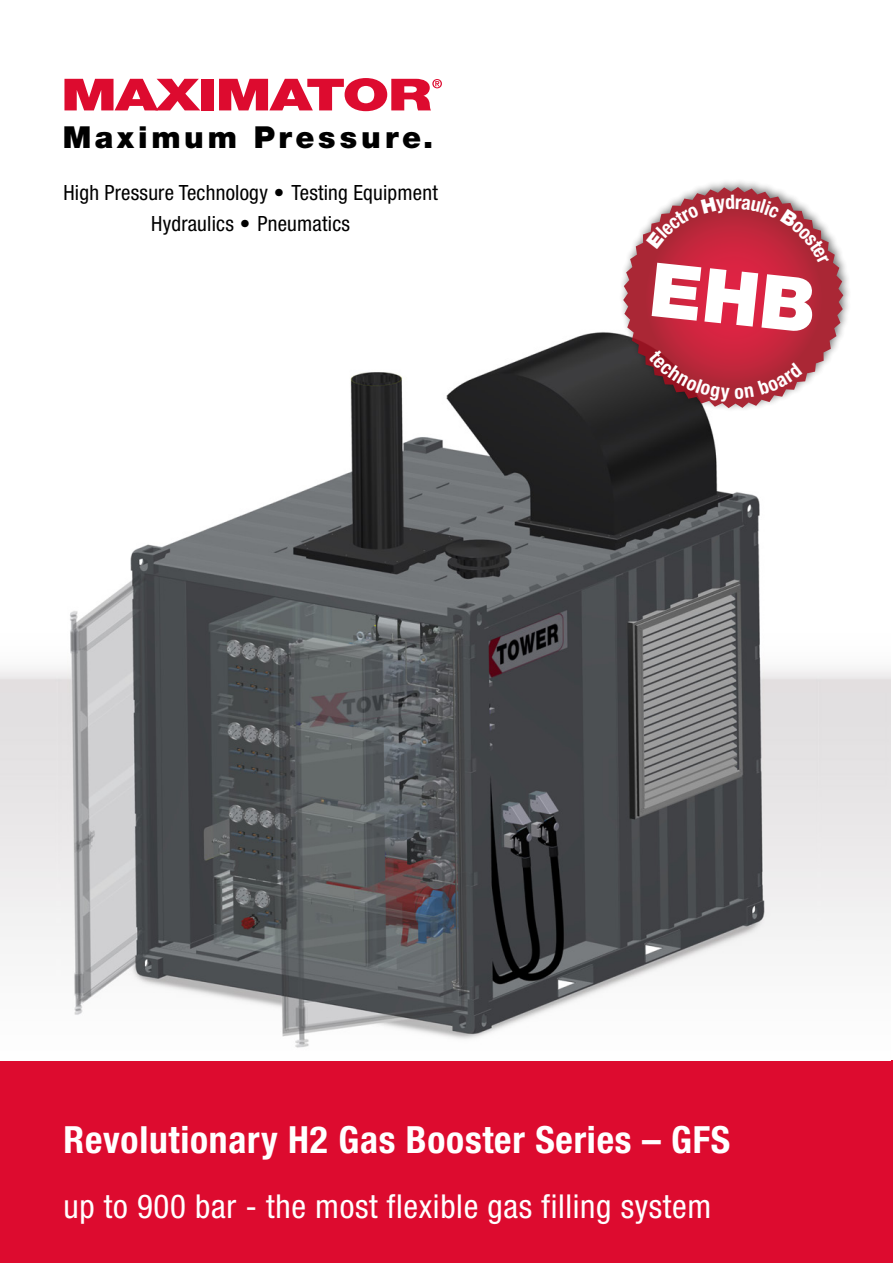
<style>
.page{position:relative;width:893px;height:1263px;background:#fff}
.page>*{position:absolute;margin:0;border:0;box-sizing:border-box;transform-origin:0 0}
.t1{font:700 condensed 37.5px "Helvetica Neue LT Std";letter-spacing:.02em;color:#fff}
.t2{font:condensed 33px "Helvetica Neue LT Std";letter-spacing:.02em;color:#fff}
.t3{font:900 30.3px "Helvetica Neue LT Std";letter-spacing:.125em;color:#000}
.t4{font:condensed 21px/31.2px "Helvetica Neue LT Std";letter-spacing:.01em;color:#000;text-align:center}
</style>
<div class="page">
<div style="left:0;top:1060px;width:893px;height:203px;background:#dd0b2f"></div>
<svg style="left:64px;top:79px;width:136px;height:31px"></svg>
<div style="left:201px;top:79px;width:13px;height:31px;background:#dd0b2f"></div>
<svg style="left:219px;top:78px;width:223px;height:33px"></svg>
<img style="left:0;top:332px;width:891px;height:716px">
<div style="left:618px;top:178px;width:235px;height:235px;background:#000;opacity:.6"></div>
<svg style="left:623px;top:187px;width:220px;height:221px"></svg>
<svg style="left:648px;top:349px;width:155px;height:53px;background:#a52d3c"></svg>
<svg style="left:646px;top:195px;width:183px;height:138px;background:#c53449"></svg>
<h3 class="t3" style="left:63px;top:119px;width:372px">Maximum Pressure.</h3>
<p class="t4" style="left:63px;top:177px;width:376px">High Pressure Technology • Testing Equipment<br>Hydraulics • Pneumatics</p>
<h1 class="t1" style="left:63px;top:1117px;width:668px">Revolutionary H2 Gas Booster Series – GFS</h1>
<h2 class="t2" style="left:63px;top:1187px;width:649px">up to 900 bar - the most flexible gas filling system</h2>
</div>
